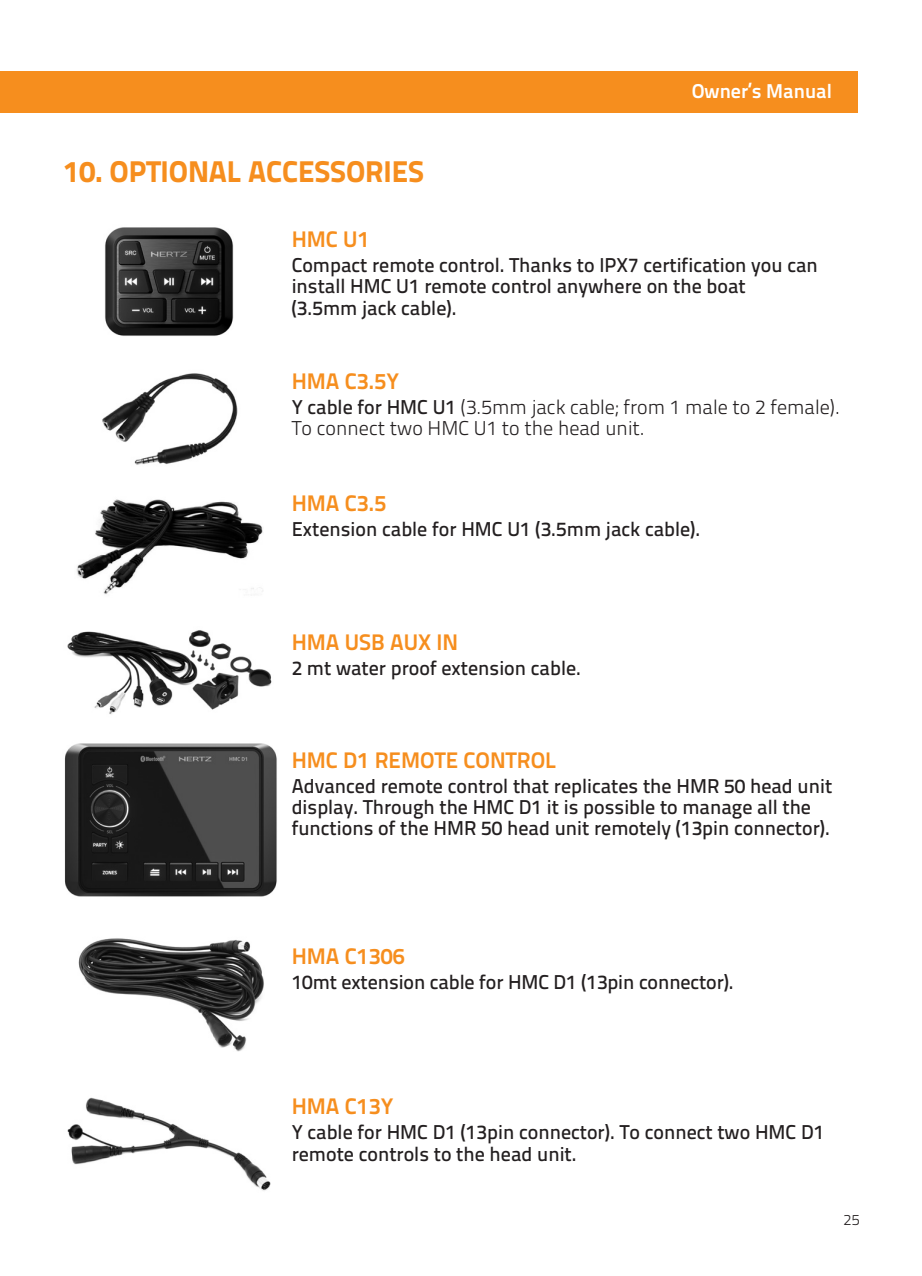
<style>
.page{position:relative;width:922px;height:1276px;background:#fff}
.page>*{position:absolute;margin:0;border:0;box-sizing:border-box;transform-origin:0 0}
.t1{font:30px "Titillium Text 25 L 999 wt";letter-spacing:-.005em;color:#f68e1e}
.t2{font:22.5px "Titillium Text 25 L 800 wt";color:#f68e1e}
.t3{font:20px/21.2px "Titillium Text 25 L 600 wt";color:#231f20}
.t4{font:20px/21.2px "Titillium Text 25 L 250 wt";color:#231f20}
.t5{font:20px "Titillium Text 25 L 800 wt";color:#fff}
.t6{font:15px "Titillium Text 25 L 250 wt";color:#231f20}
.s1{font-family:"Titillium Text 25 L 600 wt"}
</style>
<div class="page">
<div style="left:0;top:71px;width:857px;height:42px;background:#f68e1e"></div>
<img style="left:105px;top:227px;width:129px;height:109px">
<img style="left:67px;top:630px;width:205px;height:84px">
<img style="left:102px;top:373px;width:136px;height:92px">
<img style="left:76px;top:499px;width:187px;height:95px">
<img style="left:64px;top:743px;width:213px;height:154px">
<img style="left:78px;top:938px;width:186px;height:113px">
<img style="left:67px;top:1097px;width:204px;height:94px">
<p class="t1" style="left:64px;top:148px;width:361px">10. OPTIONAL ACCESSORIES</p>
<p class="t5" style="left:691px;top:76px;width:142px">Owner’s Manual</p>
<p class="t2" style="left:291px;top:222px;width:79px">HMC U1</p>
<p class="t3" style="left:291px;top:253px;width:527px">Compact remote control. Thanks to IPX7 certification you can install HMC U1 remote control anywhere on the boat</p>
<p class="t3" style="left:291px;top:296px;width:166px">(3.5mm jack cable).</p>
<p class="t2" style="left:291px;top:363px;width:109px">HMA C3.5Y</p>
<p class="t4" style="left:291px;top:395px;width:549px"><span class="s1">Y cable for HMC U1</span> (3.5mm jack cable; from 1 male to 2 female).<br>To connect two HMC U1 to the head unit.</p>
<p class="t2" style="left:291px;top:485px;width:96px">HMA C3.5</p>
<p class="t3" style="left:291px;top:517px;width:410px">Extension cable for HMC U1 (3.5mm jack cable).</p>
<p class="t2" style="left:291px;top:625px;width:168px">HMA USB AUX IN</p>
<p class="t3" style="left:291px;top:656px;width:291px">2 mt water proof extension cable.</p>
<p class="t2" style="left:291px;top:742px;width:266px">HMC D1 REMOTE CONTROL</p>
<p class="t3" style="left:291px;top:774px;width:542px">Advanced remote control that replicates the HMR 50 head unit display. Through the HMC D1 it is possible to manage all the functions of the HMR 50 head unit remotely (13pin connector).</p>
<p class="t2" style="left:291px;top:938px;width:114px">HMA C1306</p>
<p class="t3" style="left:291px;top:970px;width:443px">10mt extension cable for HMC D1 (13pin connector).</p>
<p class="t2" style="left:291px;top:1089px;width:103px">HMA C13Y</p>
<p class="t3" style="left:291px;top:1120px;width:534px">Y cable for HMC D1 (13pin connector). To connect two HMC D1 remote controls to the head unit.</p>
<p class="t6" style="left:843px;top:1208px;width:18px">25</p>
</div>
